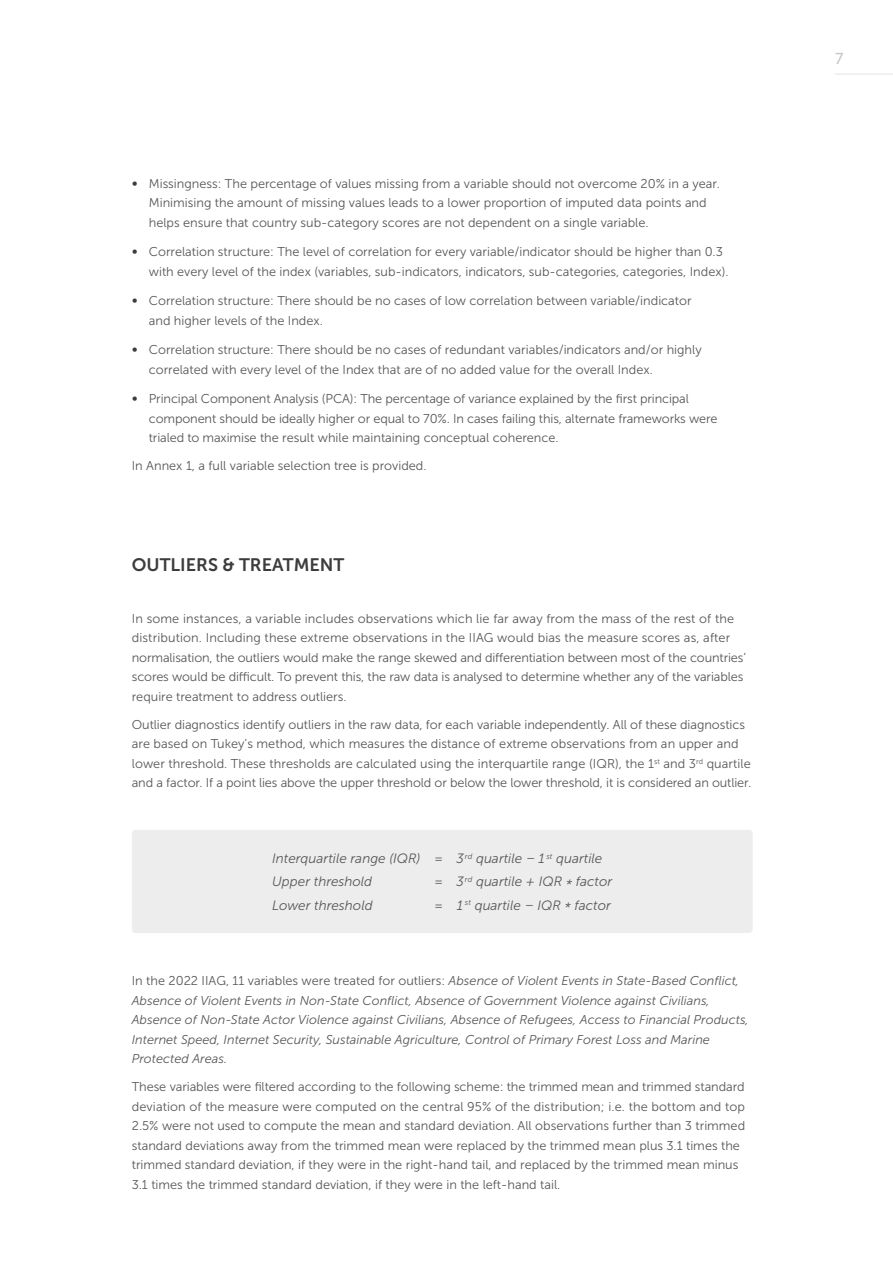
<style>
.page{position:relative;width:893px;height:1263px;background:#fff}
.page>*{position:absolute;margin:0;border:0;box-sizing:border-box;transform-origin:0 0}
.t1{font:18px "Museo Sans 700";color:#3c3c3b}
.t2{font:15.75px "Museo Sans 500";color:#c6c6c6}
.t3{font:italic 13.5px "Museo Sans 300";color:#575756}
.t4{font:13.5px "Museo Sans 300";color:#575756}
.t5{font:12.75px/19.5px "Museo Sans 300";color:#575756}
.t6{font:italic 12.75px/19.5px "Museo Sans 300";color:#575756}
.t7{font:italic 7.8px "Museo Sans 300";color:#575756}
.s1{font-size:15px;color:#3c3c3b}
.s2{font-size:13.5px}
.s3{font-style:normal}
</style>
<div class="page">
<hr style="left:835px;top:74px;width:58px;height:1px;background:#e3e3e3">
<div style="left:132px;top:830px;width:621px;height:103px;background:#ededed;border-radius:4px"></div>
<p class="t5" style="left:149px;top:174px;width:572px;text-indent:-17px"><span class="s1">•</span> Missingness: The percentage of values missing from a variable should not overcome 20% in a year.<br>Minimising the amount of missing values leads to a lower proportion of imputed data points and helps ensure that country sub-category scores are not dependent on a single variable.</p>
<p class="t5" style="left:149px;top:242px;width:581px;text-indent:-17px"><span class="s1">•</span> Correlation structure: The level of correlation for every variable/indicator should be higher than 0.3 with every level of the index (variables, sub-indicators, indicators, sub-categories, categories, Index).</p>
<p class="t5" style="left:149px;top:291px;width:544px;text-indent:-17px"><span class="s1">•</span> Correlation structure: There should be no cases of low correlation between variable/indicator and higher levels of the Index.</p>
<p class="t5" style="left:149px;top:340px;width:554px;text-indent:-17px"><span class="s1">•</span> Correlation structure: There should be no cases of redundant variables/indicators and/or highly correlated with every level of the Index that are of no added value for the overall Index.</p>
<p class="t5" style="left:149px;top:389px;width:570px;text-indent:-17px"><span class="s1">•</span> Principal Component Analysis (PCA): The percentage of variance explained by the first principal component should be ideally higher or equal to 70%. In cases failing this, alternate frameworks were trialed to maximise the result while maintaining conceptual coherence.</p>
<p class="t5" style="left:132px;top:456px;width:296px">In Annex 1, a full variable selection tree is provided.</p>
<h1 class="t1" style="left:132px;top:554px;width:214px">OUTLIERS &amp; TREATMENT</h1>
<p class="t5" style="left:132px;top:609px;width:616px">In some instances, a variable includes observations which lie far away from the mass of the rest of the distribution. Including these extreme observations in the IIAG would bias the measure scores as, after normalisation, the outliers would make the range skewed and differentiation between most of the countries’ scores would be difficult. To prevent this, the raw data is analysed to determine whether any of the variables require treatment to address outliers.</p>
<p class="t5" style="left:132px;top:715px;width:621px">Outlier diagnostics identify outliers in the raw data, for each variable independently. All of these diagnostics are based on Tukey’s method, which measures the distance of extreme observations from an upper and lower threshold. These thresholds are calculated using the interquartile range (IQR), the 1<sup>st</sup> and 3<sup>rd</sup> quartile and a factor. If a point lies above the upper threshold or below the lower threshold, it is considered an outlier.</p>
<p class="t3" style="left:272px;top:851px;width:150px">Interquartile range (IQR)</p>
<p class="t3" style="left:457px;top:851px;width:147px">3<sup>rd</sup> quartile – 1<sup>st</sup> quartile</p>
<p class="t4" style="left:434px;top:851px;width:11px">=</p>
<p class="t3" style="left:272px;top:874px;width:102px">Upper threshold</p>
<p class="t7" style="left:457px;top:875px;width:17px"><span class="s2">3</span>rd</p>
<p class="t4" style="left:434px;top:874px;width:11px">=</p>
<p class="t3" style="left:476px;top:874px;width:138px">quartile + IQR * factor</p>
<p class="t4" style="left:434px;top:898px;width:11px">=</p>
<p class="t3" style="left:475px;top:898px;width:138px">quartile – IQR * factor</p>
<p class="t3" style="left:272px;top:898px;width:102px">Lower threshold</p>
<p class="t7" style="left:457px;top:898px;width:15px"><span class="s2">1</span>st</p>
<p class="t6" style="left:132px;top:971px;width:618px"><span class="s3">In the 2022 IIAG, 11 variables were treated for outliers:</span> Absence of Violent Events in State-Based Conflict, Absence of Violent Events in Non-State Conflict, Absence of Government Violence against Civilians, Absence of Non-State Actor Violence against Civilians, Absence of Refugees, Access to Financial Products, Internet Speed, Internet Security, Sustainable Agriculture, Control of Primary Forest Loss and Marine Protected Areas.</p>
<p class="t5" style="left:132px;top:1077px;width:615px">These variables were filtered according to the following scheme: the trimmed mean and trimmed standard deviation of the measure were computed on the central 95% of the distribution; i.e. the bottom and top 2.5% were not used to compute the mean and standard deviation. All observations further than 3 trimmed standard deviations away from the trimmed mean were replaced by the trimmed mean plus 3.1 times the trimmed standard deviation, if they were in the right-hand tail, and replaced by the trimmed mean minus 3.1 times the trimmed standard deviation, if they were in the left-hand tail.</p>
<p class="t2" style="left:835px;top:50px;width:10px">7</p>
</div>
